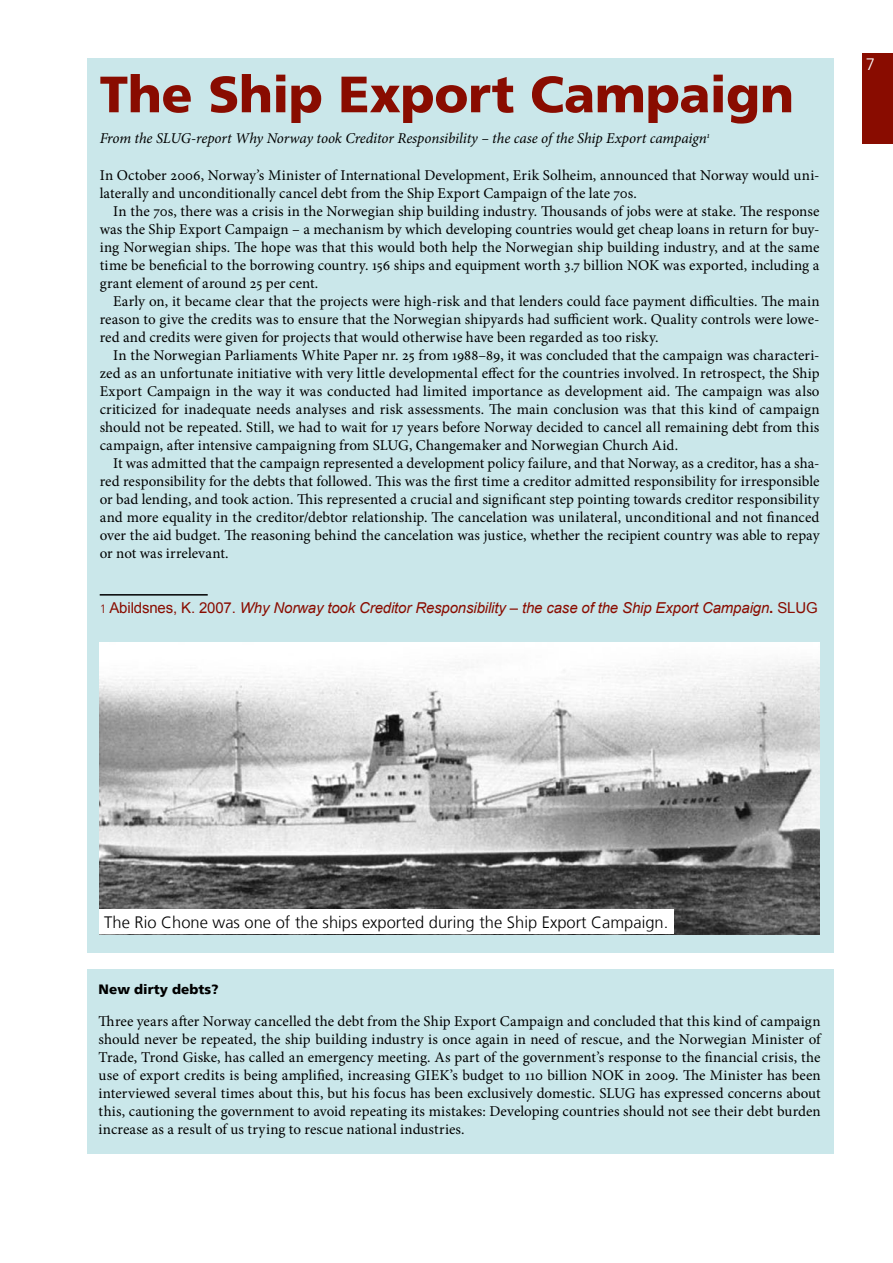
<style>
.page{position:relative;width:893px;height:1263px;background:#fff}
.page>*{position:absolute;margin:0;border:0;box-sizing:border-box;transform-origin:0 0}
.t1{font:900 51px "Frutiger LT";letter-spacing:-.005em;color:#890c00}
.t2{font:300 16.5px "Frutiger LT";color:#000}
.t3{font:300 16.5px "Frutiger LT";color:#fff}
.t4{font:15px/18px "Minion Pro";letter-spacing:.005em;color:#000;text-align:justify}
.t5{font:italic 15px "Arial";letter-spacing:-.01em;color:#890c00}
.t6{font:italic 15px "Minion Pro";letter-spacing:-.01em;color:#000}
.t7{font:900 13.5px "Frutiger LT";color:#000}
.s1{font-family:"Frutiger LT";font-weight:300;font-style:normal;font-size:12px}
.s2{font-style:normal}
.s3{font-weight:700;font-style:normal}
</style>
<div class="page">
<div style="left:862px;top:53px;width:31px;height:91px;background:#890c00"></div>
<div style="left:87px;top:58px;width:747px;height:894px;background:#cae7ea"></div>
<hr style="left:100px;top:594px;width:108px;height:2px;background:#000">
<img style="left:100px;top:642px;width:720px;height:292px">
<div style="left:100px;top:909px;width:574px;height:25px;background:#fff"></div>
<div style="left:87px;top:969px;width:747px;height:185px;background:#cae7ea"></div>
<h1 class="t1" style="left:100px;top:64px;width:696px">The Ship Export Campaign</h1>
<p class="t6" style="left:100px;top:128px;width:611px">From the SLUG-report Why Norway took Creditor Responsibility – the case of the Ship Export campaign<sup>1</sup></p>
<p class="t4" style="left:100px;top:166px;width:721px">In October 2006, Norway’s Minister of International Development, Erik Solheim, announced that Norway would uni&shy;laterally and unconditionally cancel debt from the Ship Export Campaign of the late 70s.</p>
<p class="t4" style="left:100px;top:202px;width:721px;text-indent:14px">In the 70s, there was a crisis in the Norwegian ship building industry. Thousands of jobs were at stake. The response was the Ship Export Campaign – a mechanism by which developing countries would get cheap loans in return for buy&shy;ing Norwegian ships. The hope was that this would both help the Norwegian ship building industry, and at the same time be beneficial to the borrowing country. 156 ships and equipment worth 3.7 billion NOK was exported, including a grant element of around 25 per cent.</p>
<p class="t4" style="left:100px;top:292px;width:721px;text-indent:14px">Early on, it became clear that the projects were high-risk and that lenders could face payment difficulties. The main reason to give the credits was to ensure that the Norwegian shipyards had sufficient work. Quality controls were lowe&shy;red and credits were given for projects that would otherwise have been regarded as too risky.</p>
<p class="t4" style="left:100px;top:346px;width:721px;text-indent:13px">In the Norwegian Parliaments White Paper nr. 25 from 1988–89, it was concluded that the campaign was characteri&shy;zed as an unfortunate initiative with very little developmental effect for the countries involved. In retrospect, the Ship Export Campaign in the way it was conducted had limited importance as development aid. The campaign was also criticized for inadequate needs analyses and risk assessments. The main conclusion was that this kind of campaign should not be repeated. Still, we had to wait for 17 years before Norway decided to cancel all remaining debt from this campaign, after intensive campaigning from SLUG, Changemaker and Norwegian Church Aid.</p>
<p class="t4" style="left:100px;top:454px;width:721px;text-indent:13px">It was admitted that the campaign represented a development policy failure, and that Norway, as a creditor, has a sha&shy;red responsibility for the debts that followed. This was the first time a creditor admitted responsibility for irresponsible or bad lending, and took action. This represented a crucial and significant step pointing towards creditor responsibility and more equality in the creditor/debtor relationship. The cancelation was unilateral, unconditional and not financed over the aid budget. The reasoning behind the cancelation was justice, whether the recipient country was able to repay or not was irrelevant.</p>
<p class="t5" style="left:100px;top:598px;width:719px"><span class="s1">1</span> <span class="s2">Abildsnes, K. 2007.</span> Why Norway took Creditor Responsibility – the case of the Ship Export Campaign<span class="s3">.</span> <span class="s2">SLUG</span></p>
<p class="t3" style="left:866px;top:55px;width:11px">7</p>
<p class="t2" style="left:104px;top:913px;width:565px">The Rio Chone was one of the ships exported during the Ship Export Campaign.</p>
<p class="t7" style="left:99px;top:981px;width:122px">New dirty debts?</p>
<p class="t4" style="left:99px;top:1012px;width:724px">Three years after Norway cancelled the debt from the Ship Export Campaign and concluded that this kind of campaign should never be repeated, the ship building industry is once again in need of rescue, and the Norwegian Minister of Trade, Trond Giske, has called an emergency meeting. As part of the government’s response to the financial crisis, the use of export credits is being amplified, increasing GIEK’s budget to 110 billion NOK in 2009. The Minister has been interviewed several times about this, but his focus has been exclusively domestic. SLUG has expressed concerns about this, cautioning the government to avoid repeating its mistakes: Developing countries should not see their debt burden increase as a result of us trying to rescue national industries.</p>
</div>
